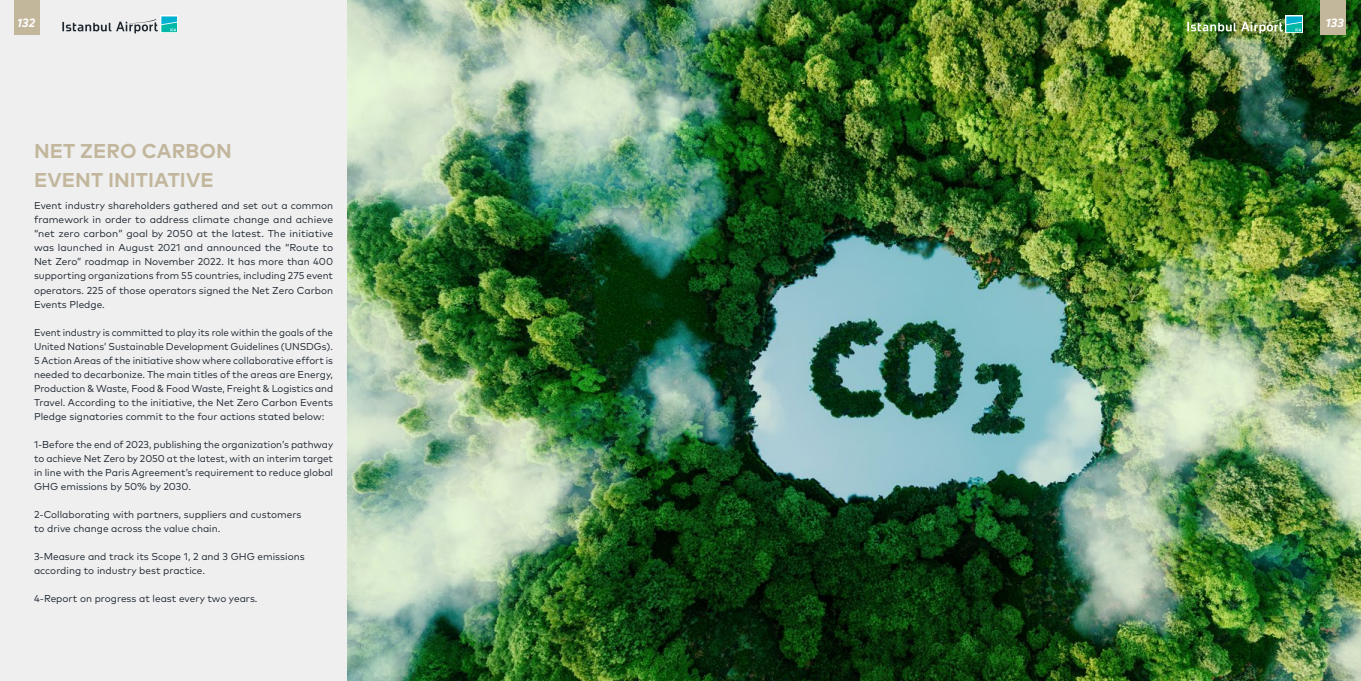
<style>
.page{position:relative;width:1361px;height:681px;background:#fff}
.page>*{position:absolute;margin:0;border:0;box-sizing:border-box;transform-origin:0 0}
.t1{font:700 20px/29px "Mark Pro";letter-spacing:.005em;color:#c2b79c}
.t2{font:italic 700 12px "Mark Pro";color:#fff}
.t3{font:10px/14px "Mark Pro";color:#1e2730;text-align:justify}
</style>
<div class="page">
<div style="left:0;top:0;width:680px;height:680px;background:#efeff0"></div>
<div style="left:160px;top:16px;width:18px;height:17px;background:#f2fbfa"></div>
<svg style="left:62px;top:16px;width:115px;height:17px"></svg>
<img style="left:347px;top:0;width:1014px;height:680px">
<div style="left:1285px;top:16px;width:18px;height:17px;background:#fff"></div>
<img style="left:1187px;top:16px;width:115px;height:17px">
<div style="left:14px;top:0;width:26px;height:34px;background:#c2b69b"></div>
<div style="left:1320px;top:0;width:26px;height:34px;background:#c2b69b"></div>
<p class="t2" style="left:17px;top:13px;width:20px">132</p>
<p class="t2" style="left:1325px;top:13px;width:20px">133</p>
<h1 class="t1" style="left:34px;top:134px;width:199px">NET ZERO CARBON<br>EVENT INITIATIVE</h1>
<p class="t3" style="left:34px;top:198px;width:301px">Event industry shareholders gathered and set out a common framework in order to address climate change and achieve “net zero carbon” goal by 2050 at the latest. The initiative was launched in August 2021 and announced the “Route to Net Zero” roadmap in November 2022. It has more than 400 supporting organizations from 55 countries, including 275 event operators. 225 of those operators signed the Net Zero Carbon Events Pledge.</p>
<p class="t3" style="left:34px;top:324px;width:301px">Event industry is committed to play its role within the goals of the United Nations’ Sustainable Development Guidelines (UNSDGs).<br>5 Action Areas of the initiative show where collaborative effort is needed to decarbonize. The main titles of the areas are Energy, Production &amp; Waste, Food &amp; Food Waste, Freight &amp; Logistics and Travel. According to the initiative, the Net Zero Carbon Events Pledge signatories commit to the four actions stated below:</p>
<p class="t3" style="left:34px;top:436px;width:301px">1-Before the end of 2023, publishing the organization’s pathway to achieve Net Zero by 2050 at the latest, with an interim target in line with the Paris Agreement’s requirement to reduce global GHG emissions by 50% by 2030.</p>
<p class="t3" style="left:34px;top:506px;width:269px">2-Collaborating with partners, suppliers and customers to drive change across the value chain.</p>
<p class="t3" style="left:34px;top:548px;width:272px">3-Measure and track its Scope 1, 2 and 3 GHG emissions according to industry best practice.</p>
<p class="t3" style="left:34px;top:590px;width:225px">4-Report on progress at least every two years.</p>
</div>
